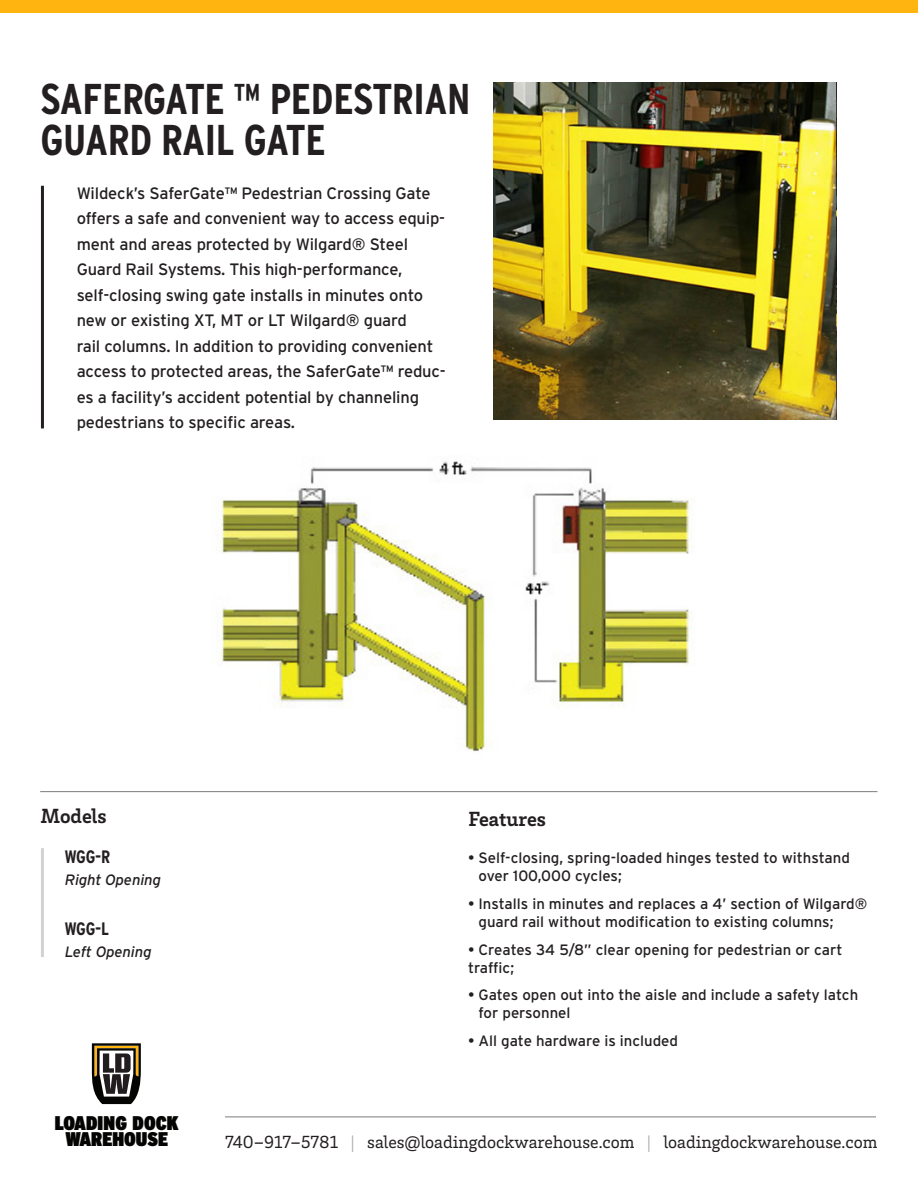
<style>
.page{position:relative;width:918px;height:1188px;background:#fff}
.page>*{position:absolute;margin:0;border:0;box-sizing:border-box;transform-origin:0 0}
.t1{font:700 43.05px/40.5px "Interstate Condensed";letter-spacing:-.01em;color:#231f20}
.t2{font:700 21px "Brix Slab";color:#231f20}
.t3{font:900 19.8px/16.5px "Interstate Condensed";color:#040503;text-align:center}
.t4{font:18px "Brix Slab";color:#231f20}
.t5{font:700 18px "Interstate Condensed";letter-spacing:-.015em;color:#231f20}
.t6{font:16.5px/25.5px "Interstate";letter-spacing:-.01em;color:#231f20}
.t7{font:15px/18px "Interstate";color:#231f20}
.t8{font:italic 15px "Interstate";letter-spacing:-.01em;color:#231f20}
.s1{color:#a8a9ad}
</style>
<div class="page">
<svg style="left:92px;top:1043px;width:49px;height:61px"></svg>
<hr style="left:225px;top:1117px;width:651px;height:1px;background:#7a7c7f">
<hr style="left:41px;top:186px;width:3px;height:242px;background:#231f20">
<hr style="left:41px;top:848px;width:3px;height:109px;background:#d1d2d4">
<hr style="left:40px;top:791px;width:838px;height:1px;background:#7a7c7f">
<div style="left:0;top:0;width:918px;height:13px;background:#ffb40f"></div>
<img style="left:493px;top:83px;width:344px;height:336px">
<img style="left:217px;top:461px;width:474px;height:291px">
<p class="t1" style="left:40px;top:79px;width:431px">SAFERGATE ™ PEDESTRIAN<br>GUARD RAIL GATE</p>
<p class="t6" style="left:77px;top:180px;width:371px">Wildeck’s SaferGate™ Pedestrian Crossing Gate offers a safe and convenient way to access equip&shy;ment and areas protected by Wilgard® Steel Guard Rail Systems. This high-performance, self-closing swing gate installs in minutes onto new or existing XT, MT or LT Wilgard® guard<br>rail columns. In addition to providing convenient access to protected areas, the SaferGate™ reduc&shy;es a facility’s accident potential by channeling pedestrians to specific areas.</p>
<p class="t2" style="left:41px;top:802px;width:67px">Models</p>
<p class="t2" style="left:468px;top:806px;width:79px">Features</p>
<p class="t7" style="left:478px;top:849px;width:373px;text-indent:-10px">• Self-closing, spring-loaded hinges tested to withstand over 100,000 cycles;</p>
<p class="t7" style="left:478px;top:895px;width:390px;text-indent:-10px">• Installs in minutes and replaces a 4’ section of Wilgard® guard rail without modification to existing columns;</p>
<p class="t7" style="left:468px;top:940px;width:376px">• Creates 34 5/8” clear opening for pedestrian or cart traffic;</p>
<p class="t7" style="left:478px;top:986px;width:381px;text-indent:-10px">• Gates open out into the aisle and include a safety latch for personnel</p>
<p class="t7" style="left:468px;top:1032px;width:212px">• All gate hardware is included</p>
<p class="t5" style="left:65px;top:846px;width:47px">WGG-R</p>
<p class="t8" style="left:65px;top:871px;width:98px">Right Opening</p>
<p class="t5" style="left:65px;top:918px;width:46px">WGG-L</p>
<p class="t8" style="left:65px;top:943px;width:88px">Left Opening</p>
<p class="t3" style="left:55px;top:1115px;width:125px">LOADING DOCK<br>WAREHOUSE</p>
<p class="t4" style="left:225px;top:1130px;width:654px">740–917–5781 <span class="s1">|</span> sales@loadingdockwarehouse.com <span class="s1">|</span> loadingdockwarehouse.com</p>
</div>
